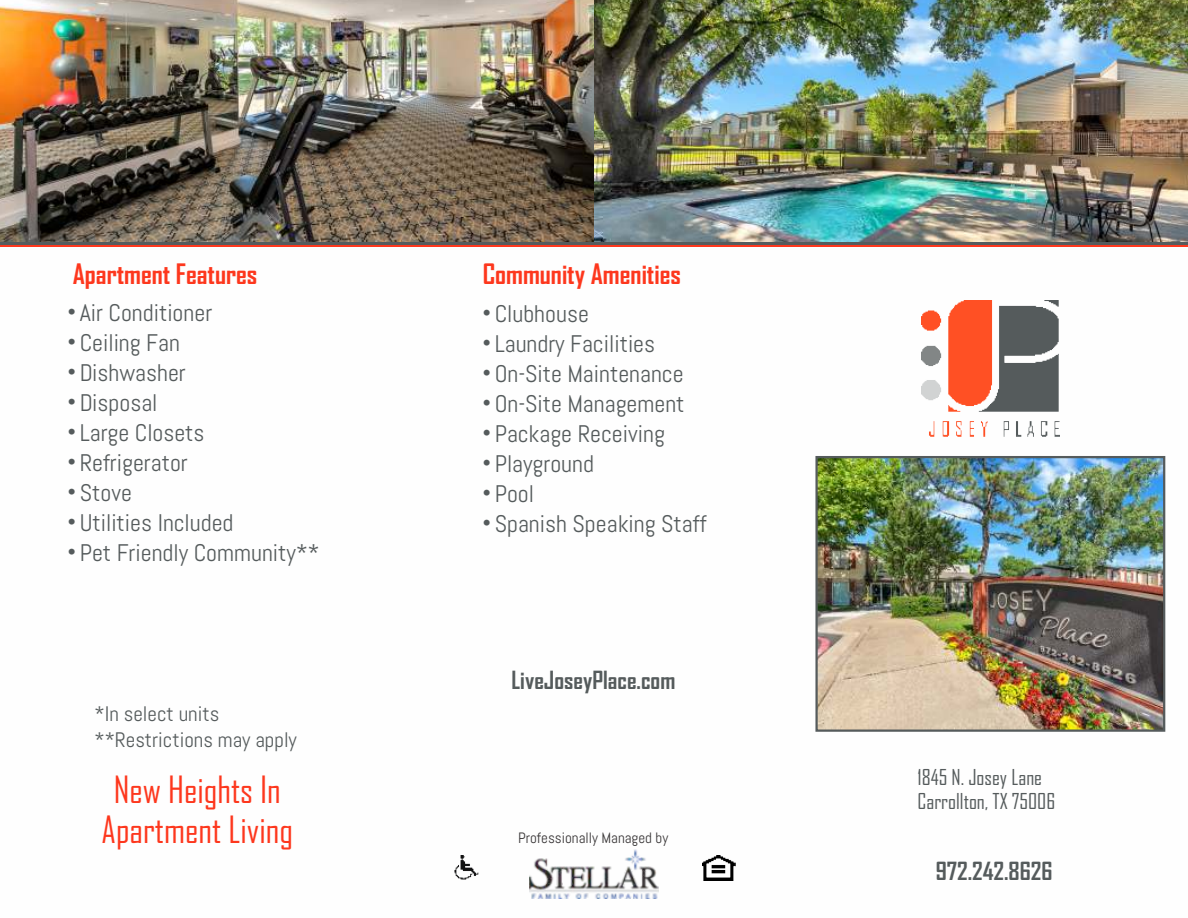
<style>
.page{position:relative;width:1188px;height:918px;background:#fff}
.page>*{position:absolute;margin:0;border:0;box-sizing:border-box;transform-origin:0 0}
.t1{font:36px/40.3px "Agency FB";color:#fd371d;text-align:center}
.t2{font:700 27px "Agency FB";color:#fd371d}
.t3{font:24px/30px "Abel";color:#555b5c}
.t4{font:700 24px "Agency FB";color:#555b5c}
.t5{font:21px "Abel";color:#555b5c}
.t6{font:21px/23.5px "Agency FB";color:#555b5c}
.t7{font:15px "Abel";color:#373435}
</style>
<div class="page">
<img style="left:703px;top:856px;width:33px;height:24px">
<img style="left:454px;top:856px;width:25px;height:24px">
<img style="left:529px;top:850px;width:130px;height:49px">
<hr style="left:0;top:245px;width:1188px;height:1px;background:#fd371d">
<hr style="left:0;top:242px;width:1188px;height:2px;background:#555b5c">
<img style="left:818px;top:459px;width:344px;height:270px">
<div style="left:815px;top:456px;width:350px;height:276px;border:2px solid #555b5c"></div>
<img style="left:0;top:0;width:1188px;height:242px">
<img style="left:921px;top:301px;width:139px;height:136px">
<p class="t2" style="left:73px;top:263px;width:186px">Apartment Features</p>
<p class="t2" style="left:483px;top:263px;width:200px">Community Amenities</p>
<p class="t3" style="left:495px;top:298px;width:213px">Clubhouse<br>Laundry Facilities<br>On-Site Maintenance<br>On-Site Management<br>Package Receiving<br>Playground<br>Pool<br>Spanish Speaking Staff</p>
<p class="t3" style="left:80px;top:297px;width:241px">Air Conditioner<br>Ceiling Fan<br>Dishwasher<br>Disposal<br>Large Closets<br>Refrigerator<br>Stove<br>Utilities Included<br>Pet Friendly Community**</p>
<p class="t5" style="left:95px;top:700px;width:126px">*In select units</p>
<p class="t5" style="left:94px;top:726px;width:204px">**Restrictions may apply</p>
<h1 class="t1" style="left:102px;top:772px;width:193px">New Heights In<br>Apartment Living</h1>
<p class="t4" style="left:511px;top:671px;width:165px">LiveJoseyPlace.com</p>
<p class="t7" style="left:518px;top:828px;width:152px">Professionally Managed by</p>
<p class="t6" style="left:918px;top:767px;width:139px">1845 N. Josey Lane<br>Carrollton, TX 75006</p>
<p class="t4" style="left:936px;top:861px;width:118px">972.242.8626</p>
</div>
